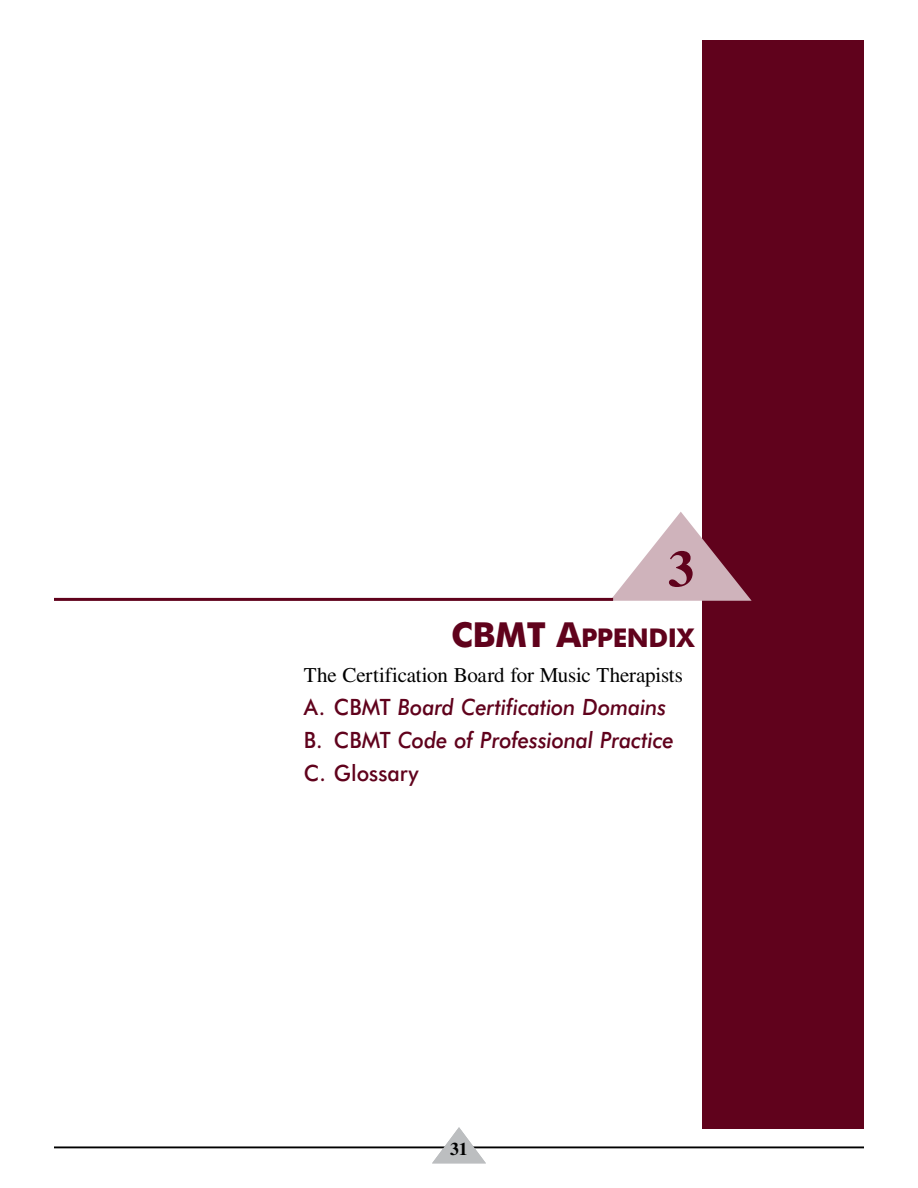
<style>
.page{position:relative;width:918px;height:1188px;background:#fff}
.page>*{position:absolute;margin:0;border:0;box-sizing:border-box;transform-origin:0 0}
.t1{font:700 51.45px "Times";color:#60021c}
.t2{font:700 25.8px "Futura BT";letter-spacing:-.02em;color:#60021c}
.t3{font:italic 500 22.5px/33px "Futura BT";letter-spacing:-.01em;color:#60021c;scale:.95 1}
.t4{font:21px "Times";letter-spacing:-.01em;color:#000}
.t5{font:700 18px "Times";color:#000}
.s1{font-size:34.5px}
.s2{font-style:normal}
</style>
<div class="page">
<div style="left:702px;top:40px;width:162px;height:1089px;background:#60021c"></div>
<hr style="left:54px;top:1147px;width:810px;height:1px;background:#000">
<svg style="left:432px;top:1127px;width:54px;height:36px"></svg>
<svg style="left:610px;top:512px;width:142px;height:89px"></svg>
<hr style="left:54px;top:598px;width:559px;height:3px;background:#60021c">
<h1 class="t1" style="left:668px;top:538px;width:28px">3</h1>
<p class="t2" style="left:451px;top:622px;width:245px"><span class="s1">CBMT A</span>PPENDIX</p>
<p class="t4" style="left:304px;top:663px;width:381px">The Certification Board for Music Therapists</p>
<p class="t3" style="left:304px;top:690px;width:391px"><span class="s2">A. CBMT</span> Board Certification Domains<br><span class="s2">B. CBMT</span> Code of Professional Practice<br><span class="s2">C. Glossary</span></p>
<p class="t5" style="left:450px;top:1138px;width:19px">31</p>
</div>
